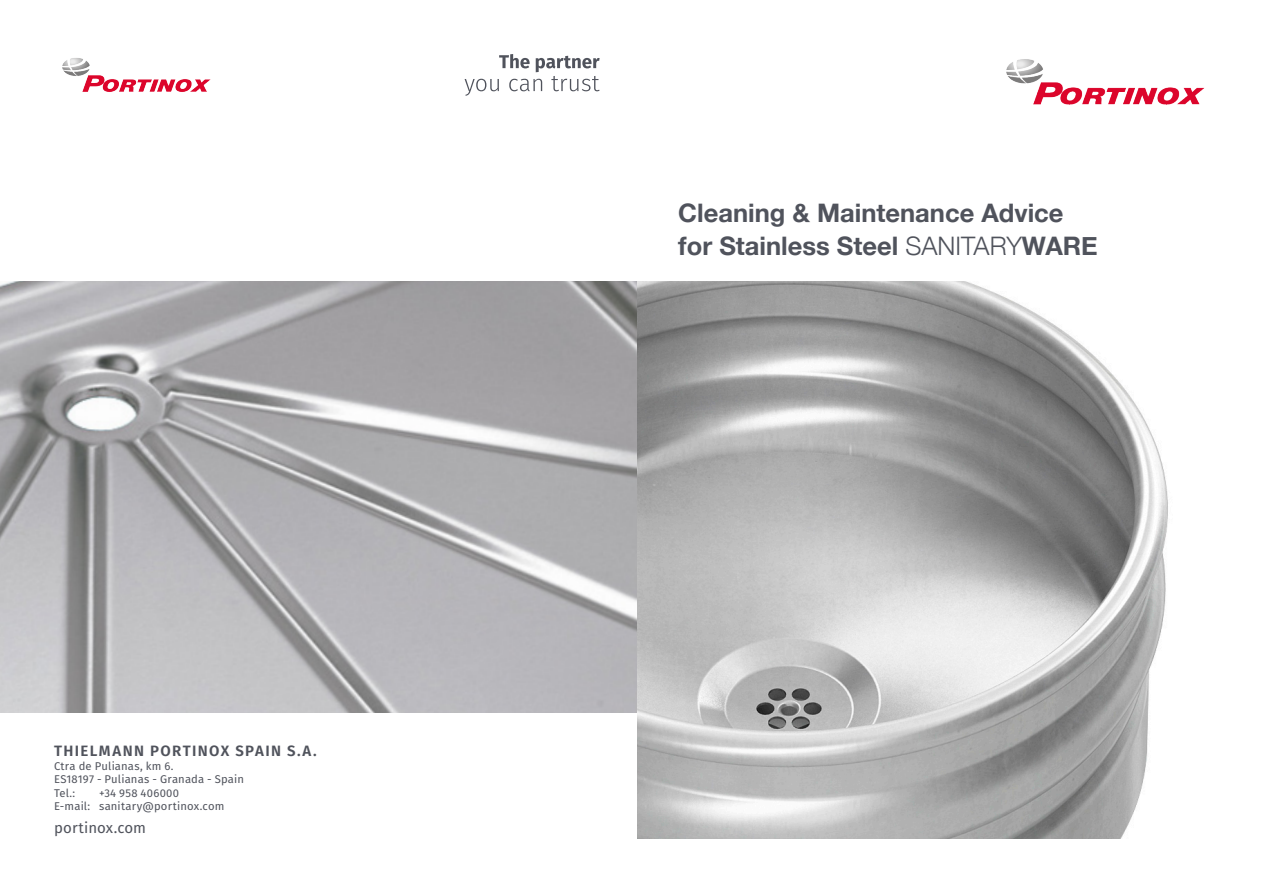
<style>
.page{position:relative;width:1263px;height:893px;background:#fff}
.page>*{position:absolute;margin:0;border:0;box-sizing:border-box;transform-origin:0 0}
.t1{font:700 25.5px/33px "Helvetica Neue";color:#50535c}
.t2{font:600 15px "Fira Sans";letter-spacing:.09em;color:#50535c}
.t3{font:15px "Fira Sans";color:#50535c}
.t4{font:11.25px/13.5px "Fira Sans";letter-spacing:.015em;color:#50535c}
.s1{font-weight:300}
</style>
<div class="page">
<img style="left:0;top:282px;width:638px;height:430px">
<img style="left:1006px;top:59px;width:198px;height:46px">
<img style="left:638px;top:282px;width:530px;height:557px">
<svg style="left:465px;top:54px;width:135px;height:42px"></svg>
<img style="left:62px;top:58px;width:149px;height:34px">
<h2 class="t2" style="left:54px;top:738px;width:264px">THIELMANN PORTINOX SPAIN S.A.</h2>
<p class="t4" style="left:54px;top:759px;width:192px">Ctra de Pulianas, km 6.<br>ES18197 - Pulianas - Granada - Spain<br>Tel.:</p>
<p class="t4" style="left:54px;top:786px;width:172px;text-align:center">+34 958 406000<br>E-mail: sanitary@portinox.com</p>
<h2 class="t3" style="left:54px;top:817px;width:93px">portinox.com</h2>
<h1 class="t1" style="left:678px;top:196px;width:421px">Cleaning &amp; Maintenance Advice for Stainless Steel <span class="s1">SANITARY</span>WARE</h1>
</div>
